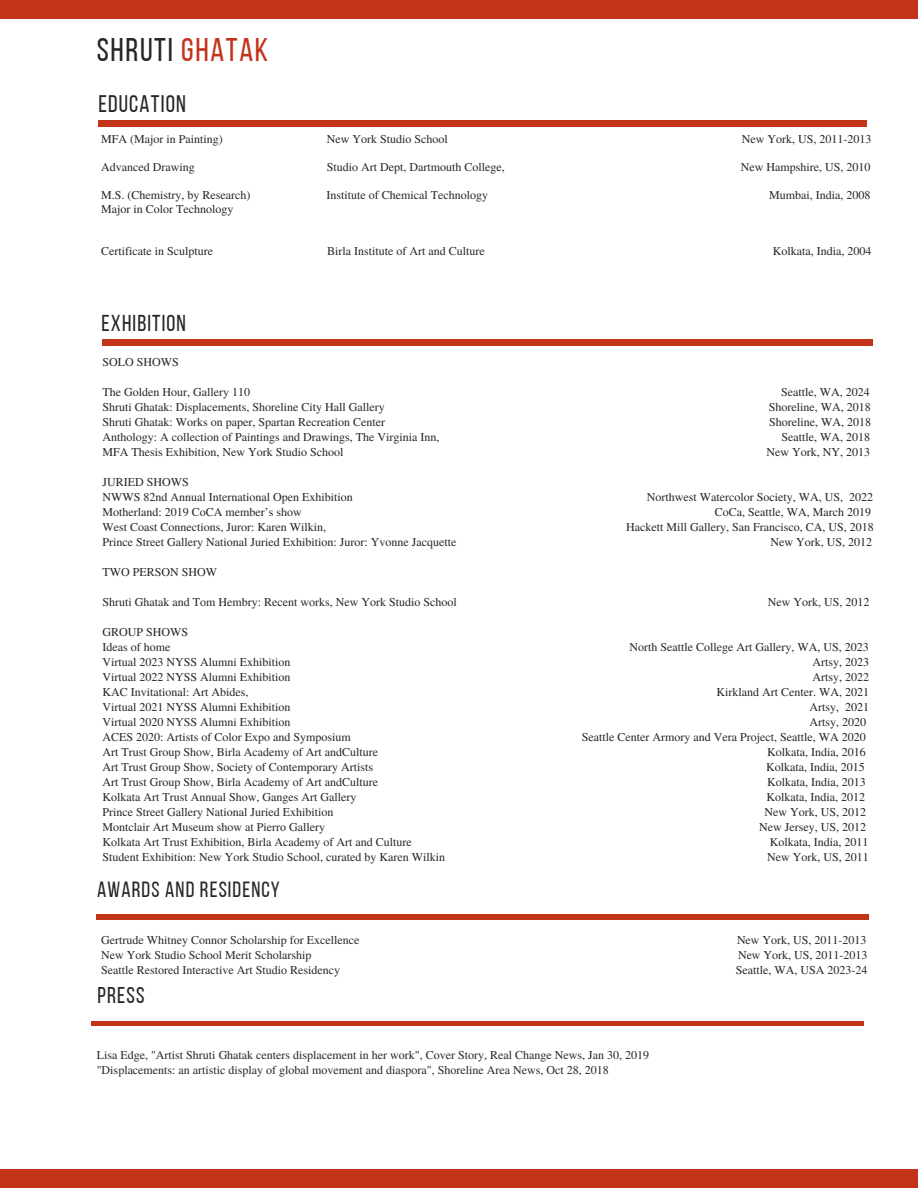
<style>
.page{position:relative;width:918px;height:1188px;background:#fff}
.page>*{position:absolute;margin:0;border:0;box-sizing:border-box;transform-origin:0 0}
.t1{font:32.7px "Bebas Neue";letter-spacing:.05em;color:#272727}
.t2{font:24px "Bebas Neue";letter-spacing:.05em;color:#272727}
.t3{font:22.95px "Bebas Neue";letter-spacing:.05em;color:#272727}
.t4{font:22.8px "Bebas Neue";letter-spacing:.05em;color:#272727}
.t5{font:21.9px "Bebas Neue";letter-spacing:.05em;color:#272727}
.t6{font:12px "Te X Gyre Termes";color:#272727}
.s1{color:#c2331a}
</style>
<div class="page">
<div style="left:98px;top:121px;width:769px;height:5px;background:#c2331a"></div>
<div style="left:0;top:1169px;width:918px;height:19px;background:#c2331a"></div>
<div style="left:0;top:0;width:918px;height:19px;background:#c2331a"></div>
<div style="left:103px;top:340px;width:770px;height:5px;background:#c2331a"></div>
<hr style="left:97px;top:915px;width:772px;height:4px;background:#c2331a">
<div style="left:92px;top:1021px;width:772px;height:5px;background:#c2331a"></div>
<p class="t1" style="left:97px;top:37px;width:173px">SHRUTI <span class="s1">GHATAK</span></p>
<h1 class="t2" style="left:98px;top:94px;width:89px">EDUCATION</h1>
<h2 class="t6" style="left:101px;top:130px;width:123px">MFA (Major in Painting)</h2>
<h2 class="t6" style="left:327px;top:130px;width:122px">New York Studio School</h2>
<h2 class="t6" style="left:742px;top:130px;width:131px">New York, US, 2011-2013</h2>
<p class="t6" style="left:101px;top:158px;width:95px">Advanced Drawing</p>
<p class="t6" style="left:327px;top:158px;width:179px">Studio Art Dept, Dartmouth College,</p>
<p class="t6" style="left:741px;top:158px;width:131px">New Hampshire, US, 2010</p>
<p class="t6" style="left:101px;top:186px;width:151px">M.S. (Chemistry, by Research)</p>
<p class="t6" style="left:327px;top:186px;width:163px">Institute of Chemical Technology</p>
<p class="t6" style="left:769px;top:186px;width:103px">Mumbai, India, 2008</p>
<p class="t6" style="left:101px;top:200px;width:134px">Major in Color Technology</p>
<p class="t6" style="left:101px;top:242px;width:113px">Certificate in Sculpture</p>
<p class="t6" style="left:327px;top:242px;width:159px">Birla Institute of Art and Culture</p>
<p class="t6" style="left:773px;top:242px;width:100px">Kolkata, India, 2004</p>
<p class="t3" style="left:102px;top:314px;width:86px">EXHIBITION</p>
<p class="t6" style="left:103px;top:354px;width:78px">SOLO SHOWS</p>
<h2 class="t6" style="left:103px;top:384px;width:149px">The Golden Hour, Gallery 110</h2>
<h2 class="t6" style="left:781px;top:384px;width:90px">Seattle, WA, 2024</h2>
<p class="t6" style="left:103px;top:399px;width:284px">Shruti Ghatak: Displacements, Shoreline City Hall Gallery</p>
<p class="t6" style="left:769px;top:399px;width:103px">Shoreline, WA, 2018</p>
<h3 class="t6" style="left:103px;top:414px;width:284px">Shruti Ghatak: Works on paper, Spartan Recreation Center</h3>
<p class="t6" style="left:769px;top:414px;width:103px">Shoreline, WA, 2018</p>
<p class="t6" style="left:103px;top:429px;width:338px">Anthology: A collection of Paintings and Drawings, The Virginia Inn,</p>
<p class="t6" style="left:781px;top:429px;width:90px">Seattle, WA, 2018</p>
<p class="t6" style="left:103px;top:444px;width:243px">MFA Thesis Exhibition, New York Studio School</p>
<p class="t6" style="left:766px;top:444px;width:105px">New York, NY, 2013</p>
<p class="t6" style="left:103px;top:474px;width:88px">JURIED SHOWS</p>
<p class="t6" style="left:103px;top:489px;width:252px">NWWS 82nd Annual International Open Exhibition</p>
<p class="t6" style="left:647px;top:489px;width:228px">Northwest Watercolor Society, WA, US, 2022</p>
<p class="t6" style="left:103px;top:504px;width:201px">Motherland: 2019 CoCA member’s show</p>
<p class="t6" style="left:715px;top:504px;width:158px">CoCa, Seattle, WA, March 2019</p>
<p class="t6" style="left:103px;top:519px;width:225px">West Coast Connections, Juror: Karen Wilkin,</p>
<p class="t6" style="left:626px;top:519px;width:249px">Hackett Mill Gallery, San Francisco, CA, US, 2018</p>
<p class="t6" style="left:103px;top:534px;width:355px">Prince Street Gallery National Juried Exhibition: Juror: Yvonne Jacquette</p>
<p class="t6" style="left:770px;top:534px;width:103px">New York, US, 2012</p>
<p class="t6" style="left:103px;top:564px;width:116px">TWO PERSON SHOW</p>
<p class="t6" style="left:103px;top:594px;width:356px">Shruti Ghatak and Tom Hembry: Recent works, New York Studio School</p>
<p class="t6" style="left:768px;top:594px;width:103px">New York, US, 2012</p>
<p class="t6" style="left:103px;top:624px;width:87px">GROUP SHOWS</p>
<h3 class="t6" style="left:103px;top:639px;width:69px">Ideas of home</h3>
<h3 class="t6" style="left:630px;top:639px;width:241px">North Seattle College Art Gallery, WA, US, 2023</h3>
<p class="t6" style="left:103px;top:654px;width:190px">Virtual 2023 NYSS Alumni Exhibition</p>
<p class="t6" style="left:813px;top:654px;width:58px">Artsy, 2023</p>
<p class="t6" style="left:103px;top:669px;width:190px">Virtual 2022 NYSS Alumni Exhibition</p>
<p class="t6" style="left:813px;top:669px;width:58px">Artsy, 2022</p>
<p class="t6" style="left:103px;top:684px;width:147px">KAC Invitational: Art Abides,</p>
<p class="t6" style="left:717px;top:684px;width:154px">Kirkland Art Center. WA, 2021</p>
<p class="t6" style="left:103px;top:699px;width:190px">Virtual 2021 NYSS Alumni Exhibition</p>
<p class="t6" style="left:810px;top:699px;width:61px">Artsy, 2021</p>
<p class="t6" style="left:103px;top:714px;width:190px">Virtual 2020 NYSS Alumni Exhibition</p>
<p class="t6" style="left:810px;top:714px;width:58px">Artsy, 2020</p>
<p class="t6" style="left:103px;top:729px;width:250px">ACES 2020: Artists of Color Expo and Symposium</p>
<p class="t6" style="left:582px;top:729px;width:285px">Seattle Center Armory and Vera Project, Seattle, WA 2020</p>
<p class="t6" style="left:103px;top:744px;width:277px">Art Trust Group Show, Birla Academy of Art andCulture</p>
<p class="t6" style="left:767px;top:744px;width:100px">Kolkata, India, 2016</p>
<p class="t6" style="left:103px;top:759px;width:272px">Art Trust Group Show, Society of Contemporary Artists</p>
<p class="t6" style="left:766px;top:759px;width:100px">Kolkata, India, 2015</p>
<p class="t6" style="left:103px;top:774px;width:277px">Art Trust Group Show, Birla Academy of Art andCulture</p>
<p class="t6" style="left:767px;top:774px;width:100px">Kolkata, India, 2013</p>
<p class="t6" style="left:103px;top:789px;width:255px">Kolkata Art Trust Annual Show, Ganges Art Gallery</p>
<p class="t6" style="left:766px;top:789px;width:100px">Kolkata, India, 2012</p>
<p class="t6" style="left:103px;top:804px;width:232px">Prince Street Gallery National Juried Exhibition</p>
<p class="t6" style="left:764px;top:804px;width:103px">New York, US, 2012</p>
<p class="t6" style="left:103px;top:819px;width:224px">Montclair Art Museum show at Pierro Gallery</p>
<p class="t6" style="left:759px;top:819px;width:108px">New Jersey, US, 2012</p>
<p class="t6" style="left:103px;top:834px;width:311px">Kolkata Art Trust Exhibition, Birla Academy of Art and Culture</p>
<p class="t6" style="left:770px;top:834px;width:100px">Kolkata, India, 2011</p>
<p class="t6" style="left:103px;top:849px;width:344px">Student Exhibition: New York Studio School, curated by Karen Wilkin</p>
<p class="t6" style="left:767px;top:849px;width:103px">New York, US, 2011</p>
<p class="t5" style="left:97px;top:880px;width:184px">AWARDS AND RESIDENCY</p>
<p class="t6" style="left:101px;top:932px;width:260px">Gertrude Whitney Connor Scholarship for Excellence</p>
<h2 class="t6" style="left:737px;top:932px;width:131px">New York, US, 2011-2013</h2>
<h2 class="t6" style="left:101px;top:947px;width:212px">New York Studio School Merit Scholarship</h2>
<p class="t6" style="left:738px;top:947px;width:131px">New York, US, 2011-2013</p>
<p class="t6" style="left:101px;top:962px;width:240px">Seattle Restored Interactive Art Studio Residency</p>
<p class="t6" style="left:736px;top:962px;width:133px">Seattle, WA, USA 2023-24</p>
<p class="t4" style="left:98px;top:986px;width:49px">PRESS</p>
<p class="t6" style="left:97px;top:1046px;width:554px">Lisa Edge, "Artist Shruti Ghatak centers displacement in her work", Cover Story, Real Change News, Jan 30, 2019</p>
<h2 class="t6" style="left:97px;top:1061px;width:514px">"Displacements: an artistic display of global movement and diaspora", Shoreline Area News, Oct 28, 2018</h2>
</div>
